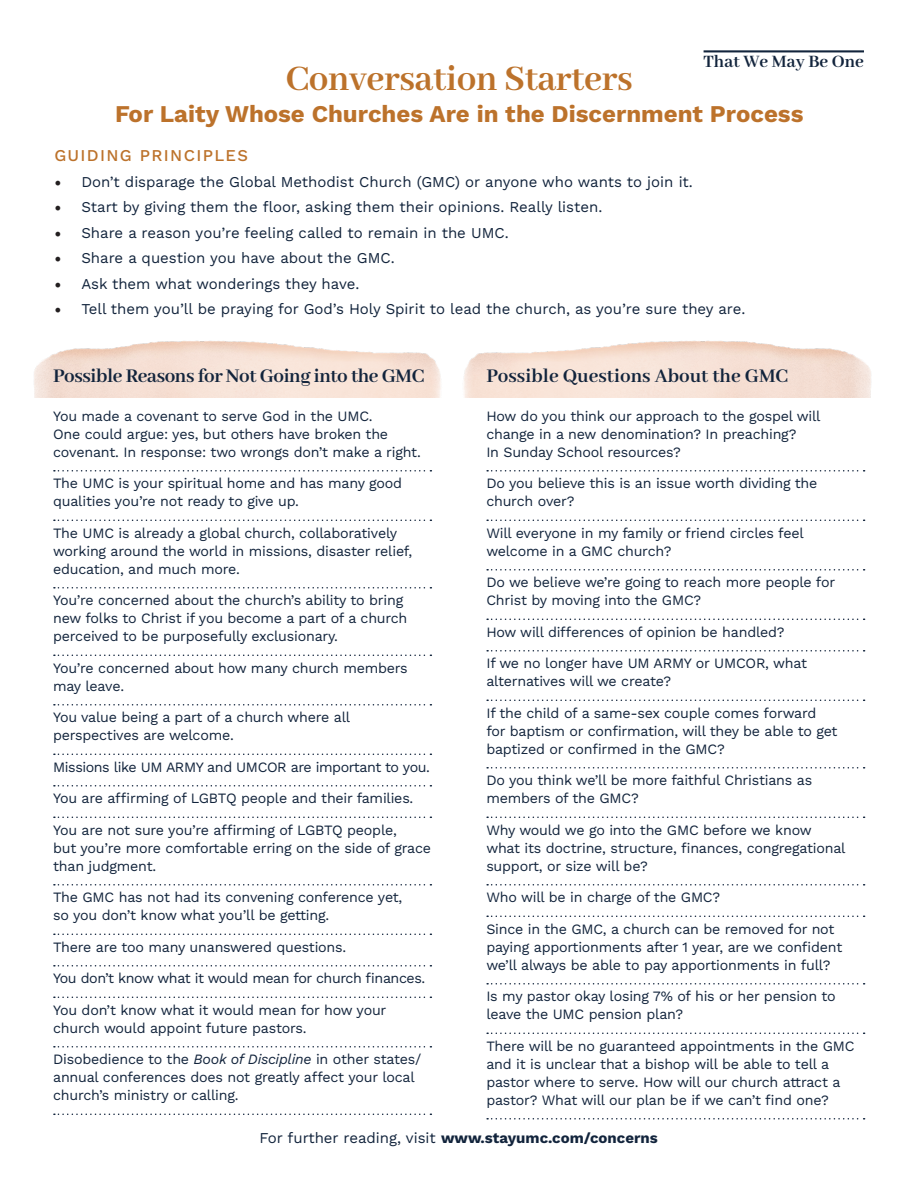
<style>
.page{position:relative;width:918px;height:1188px;background:#fff}
.page>*{position:absolute;margin:0;border:0;box-sizing:border-box;transform-origin:0 0}
.t1{font:700 39px "Abhaya Libre";letter-spacing:-.01em;color:#bc722b}
.t2{font:700 24px "Work Sans";color:#bc722b}
.t3{font:700 21px "Abhaya Libre";letter-spacing:-.02em;color:#12243c}
.t4{font:700 21px "Abhaya Libre";color:#12243c}
.t5{font:700 18.9px "Abhaya Libre";color:#12243c}
.t6{font:500 16.5px "Work Sans";letter-spacing:.08em;color:#bc722b}
.t7{font:15px "Work Sans";color:#12243c}
.t8{font:700 15px "Work Sans";color:#12243c}
.t9{font:14.25px/18px "Work Sans";letter-spacing:-.015em;color:#12243c}
.s1{font-family:"Minion Pro";font-size:18px;color:#231f20}
.s2{font-style:italic}
.s3{font-weight:400}
</style>
<div class="page">
<hr style="left:704px;top:50px;width:160px;height:2px;background:#12243c">
<img style="left:34px;top:340px;width:407px;height:57px">
<svg style="left:54px;top:470px;width:377px;height:2px"></svg>
<svg style="left:54px;top:520px;width:377px;height:1px"></svg>
<svg style="left:54px;top:587px;width:377px;height:2px"></svg>
<svg style="left:54px;top:655px;width:377px;height:1px"></svg>
<svg style="left:54px;top:704px;width:377px;height:2px"></svg>
<svg style="left:54px;top:754px;width:377px;height:1px"></svg>
<svg style="left:54px;top:785px;width:377px;height:2px"></svg>
<svg style="left:54px;top:817px;width:377px;height:1px"></svg>
<svg style="left:54px;top:884px;width:377px;height:2px"></svg>
<svg style="left:54px;top:934px;width:377px;height:1px"></svg>
<svg style="left:54px;top:965px;width:377px;height:2px"></svg>
<svg style="left:54px;top:997px;width:377px;height:1px"></svg>
<svg style="left:54px;top:1046px;width:377px;height:2px"></svg>
<svg style="left:54px;top:1114px;width:377px;height:1px"></svg>
<img style="left:464px;top:340px;width:407px;height:57px">
<svg style="left:487px;top:470px;width:378px;height:2px"></svg>
<svg style="left:487px;top:520px;width:378px;height:1px"></svg>
<svg style="left:487px;top:569px;width:378px;height:2px"></svg>
<svg style="left:487px;top:619px;width:378px;height:1px"></svg>
<svg style="left:487px;top:650px;width:378px;height:2px"></svg>
<svg style="left:487px;top:700px;width:378px;height:1px"></svg>
<svg style="left:487px;top:767px;width:378px;height:2px"></svg>
<svg style="left:487px;top:817px;width:378px;height:1px"></svg>
<svg style="left:487px;top:884px;width:378px;height:2px"></svg>
<svg style="left:487px;top:916px;width:378px;height:1px"></svg>
<svg style="left:487px;top:983px;width:378px;height:2px"></svg>
<svg style="left:487px;top:1033px;width:378px;height:1px"></svg>
<svg style="left:487px;top:1118px;width:378px;height:2px"></svg>
<p class="t5" style="left:704px;top:51px;width:162px">That We May Be One</p>
<p class="t1" style="left:286px;top:58px;width:348px">Conversation Starters</p>
<p class="t2" style="left:115px;top:96px;width:690px">For Laity Whose Churches Are in the Discernment Process</p>
<p class="t6" style="left:54px;top:143px;width:195px">GUIDING PRINCIPLES</p>
<p class="t7" style="left:54px;top:170px;width:640px"><span class="s1">•</span> Don’t disparage the Global Methodist Church (GMC) or anyone who wants to join it.</p>
<p class="t7" style="left:54px;top:196px;width:550px"><span class="s1">•</span> Start by giving them the floor, asking them their opinions. Really listen.</p>
<p class="t7" style="left:54px;top:221px;width:456px"><span class="s1">•</span> Share a reason you’re feeling called to remain in the UMC.</p>
<p class="t7" style="left:54px;top:247px;width:342px"><span class="s1">•</span> Share a question you have about the GMC.</p>
<p class="t7" style="left:54px;top:272px;width:307px"><span class="s1">•</span> Ask them what wonderings they have.</p>
<p class="t7" style="left:54px;top:298px;width:693px"><span class="s1">•</span> Tell them you’ll be praying for God’s Holy Spirit to lead the church, as you’re sure they are.</p>
<p class="t3" style="left:53px;top:365px;width:373px">Possible Reasons for Not Going into the GMC</p>
<p class="t9" style="left:53px;top:406px;width:369px">You made a covenant to serve God in the UMC.<br>One could argue: yes, but others have broken the covenant. In response: two wrongs don’t make a right.</p>
<p class="t9" style="left:53px;top:474px;width:351px">The UMC is your spiritual home and has many good qualities you’re not ready to give up.</p>
<p class="t9" style="left:53px;top:523px;width:361px">The UMC is already a global church, collaboratively working around the world in missions, disaster relief, education, and much more.</p>
<p class="t9" style="left:53px;top:591px;width:356px">You’re concerned about the church’s ability to bring new folks to Christ if you become a part of a church perceived to be purposefully exclusionary.</p>
<p class="t9" style="left:53px;top:658px;width:356px">You’re concerned about how many church members may leave.</p>
<p class="t9" style="left:53px;top:708px;width:299px">You value being a part of a church where all perspectives are welcome.</p>
<p class="t9" style="left:53px;top:757px;width:378px">Missions like UM ARMY and UMCOR are important to you.</p>
<p class="t9" style="left:53px;top:789px;width:362px">You are affirming of LGBTQ people and their families.</p>
<p class="t9" style="left:53px;top:820px;width:379px">You are not sure you’re affirming of LGBTQ people,<br>but you’re more comfortable erring on the side of grace than judgment.</p>
<p class="t9" style="left:53px;top:888px;width:351px">The GMC has not had its convening conference yet, so you don’t know what you’ll be getting.</p>
<p class="t9" style="left:53px;top:937px;width:295px">There are too many unanswered questions.</p>
<p class="t9" style="left:53px;top:969px;width:374px">You don’t know what it would mean for church finances.</p>
<p class="t9" style="left:53px;top:1000px;width:335px">You don’t know what it would mean for how your church would appoint future pastors.</p>
<p class="t9" style="left:53px;top:1050px;width:370px">Disobedience to the <span class="s2">Book of Discipline</span> in other states/ annual conferences does not greatly affect your local church’s ministry or calling.</p>
<p class="t4" style="left:486px;top:365px;width:303px">Possible Questions About the GMC</p>
<p class="t9" style="left:486px;top:406px;width:336px">How do you think our approach to the gospel will change in a new denomination? In preaching?<br>In Sunday School resources?</p>
<p class="t9" style="left:486px;top:474px;width:333px">Do you believe this is an issue worth dividing the church over?</p>
<p class="t9" style="left:486px;top:523px;width:319px">Will everyone in my family or friend circles feel welcome in a GMC church?</p>
<p class="t9" style="left:486px;top:573px;width:350px">Do we believe we’re going to reach more people for<br>Christ by moving into the GMC?</p>
<p class="t9" style="left:486px;top:622px;width:300px">How will differences of opinion be handled?</p>
<p class="t9" style="left:486px;top:654px;width:322px">If we no longer have UM ARMY or UMCOR, what alternatives will we create?</p>
<p class="t9" style="left:486px;top:703px;width:353px">If the child of a same-sex couple comes forward for baptism or confirmation, will they be able to get baptized or confirmed in the GMC?</p>
<p class="t9" style="left:486px;top:771px;width:327px">Do you think we’ll be more faithful Christians as members of the GMC?</p>
<p class="t9" style="left:486px;top:820px;width:361px">Why would we go into the GMC before we know what its doctrine, structure, finances, congregational support, or size will be?</p>
<p class="t9" style="left:486px;top:888px;width:235px">Who will be in charge of the GMC?</p>
<p class="t9" style="left:486px;top:919px;width:358px">Since in the GMC, a church can be removed for not paying apportionments after 1 year, are we confident we’ll always be able to pay apportionments in full?</p>
<p class="t9" style="left:486px;top:987px;width:351px">Is my pastor okay losing 7% of his or her pension to leave the UMC pension plan?</p>
<p class="t9" style="left:486px;top:1036px;width:370px">There will be no guaranteed appointments in the GMC and it is unclear that a bishop will be able to tell a pastor where to serve. How will our church attract a pastor? What will our plan be if we can’t find one?</p>
<p class="t8" style="left:260px;top:1127px;width:400px"><span class="s3">For further reading, visit</span> www.stayumc.com/concerns</p>
</div>
